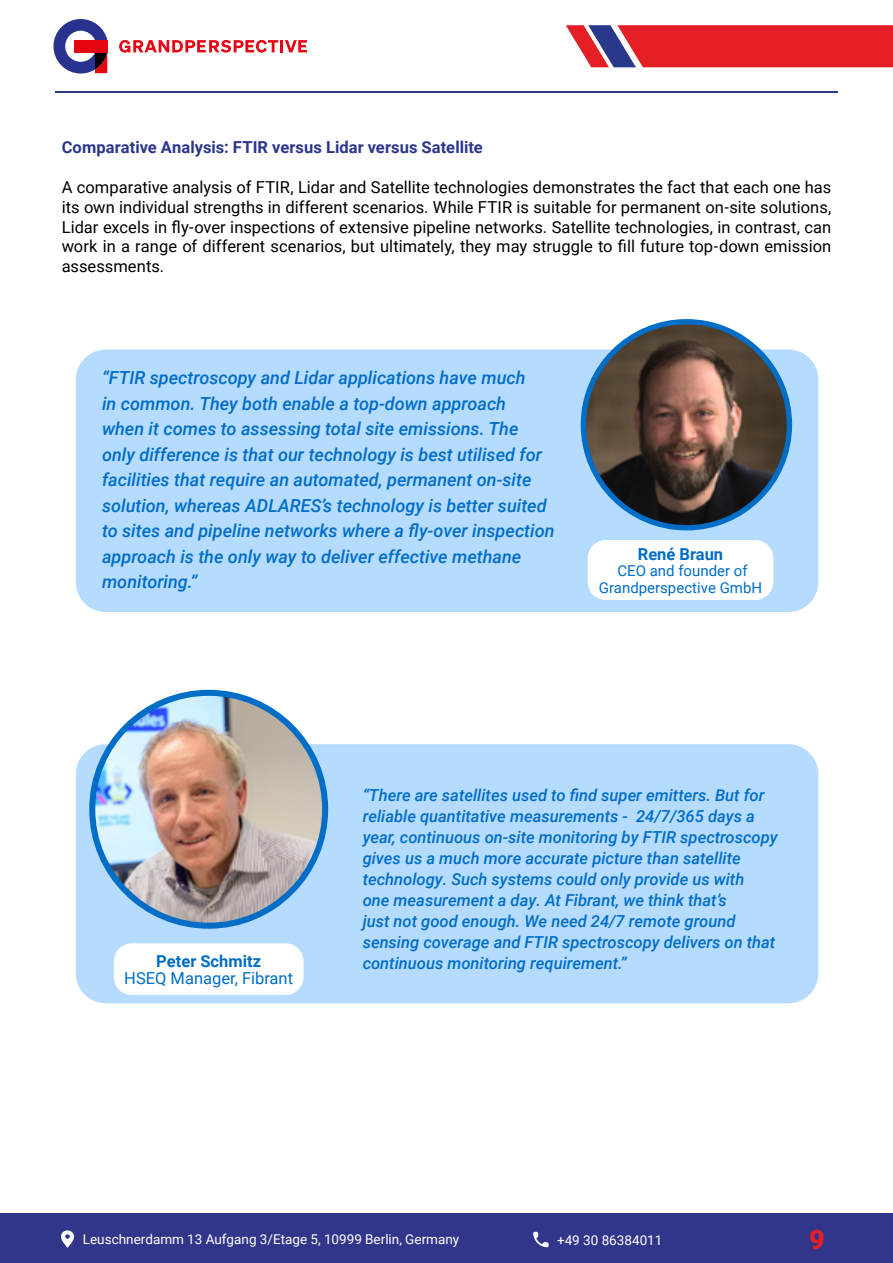
<style>
.page{position:relative;width:893px;height:1263px;background:#fff}
.page>*{position:absolute;margin:0;border:0;box-sizing:border-box;transform-origin:0 0}
.t1{font:900 27px "Roboto";color:#e61e26}
.t2{font:italic 500 18px/25.5px "Roboto";color:#006dc7}
.t3{font:italic 500 16.5px/21px "Roboto";color:#006dc7}
.t4{font:16.5px/19.8px "Roboto";color:#000;text-align:justify}
.t5{font:700 16.5px "Roboto";letter-spacing:.005em;color:#2b368c}
.t6{font:700 16.5px "Roboto";color:#006dc7}
.t7{font:16.5px "Roboto";color:#006dc7}
.t8{font:15px/16.5px "Roboto";color:#006dc7;text-align:center}
.t9{font:13.5px "Roboto";color:#fff}
</style>
<div class="page">
<div style="left:0;top:1213px;width:893px;height:50px;background:#31368a"></div>
<svg style="left:566px;top:25px;width:327px;height:42px"></svg>
<svg style="left:119px;top:40px;width:188px;height:13px"></svg>
<svg style="left:53px;top:19px;width:54px;height:55px"></svg>
<div style="left:74px;top:40px;width:33px;height:12px;background:#e60512"></div>
<hr style="left:55px;top:91px;width:782px;height:2px;background:#293a8b">
<svg style="left:533px;top:1232px;width:16px;height:15px"></svg>
<svg style="left:61px;top:1230px;width:13px;height:18px"></svg>
<div style="left:76px;top:350px;width:742px;height:262px;background:#b5dbff;border-radius:30px"></div>
<div style="left:588px;top:540px;width:185px;height:60px;background:#fff;border-radius:18px"></div>
<div style="left:581px;top:319px;width:211px;height:211px;background:#006dc7;border-radius:50%"></div>
<img style="left:586px;top:324px;width:201px;height:201px;border-radius:100px">
<div style="left:76px;top:744px;width:742px;height:259px;background:#b5dbff;border-radius:30px"></div>
<div style="left:114px;top:943px;width:190px;height:52px;background:#fff;border-radius:18px"></div>
<div style="left:89px;top:690px;width:239px;height:239px;background:#006dc7;border-radius:50%"></div>
<img style="left:95px;top:696px;width:227px;height:227px;border-radius:113px">
<p class="t5" style="left:62px;top:136px;width:423px">Comparative Analysis: FTIR versus Lidar versus Satellite</p>
<p class="t4" style="left:62px;top:177px;width:771px">A comparative analysis of FTIR, Lidar and Satellite technologies demonstrates the fact that each one has its own individual strengths in different scenarios. While FTIR is suitable for permanent on-site solutions, Lidar excels in fly-over inspections of extensive pipeline networks. Satellite technologies, in contrast, can work in a range of different scenarios, but ultimately, they may struggle to fill future top-down emission assessments.</p>
<p class="t2" style="left:102px;top:364px;width:454px">“FTIR spectroscopy and Lidar applications have much<br>in common. They both enable a top-down approach<br>when it comes to assessing total site emissions. The only difference is that our technology is best utilised for facilities that require an automated, permanent on-site solution, whereas ADLARES’s technology is better suited to sites and pipeline networks where a fly-over inspection approach is the only way to deliver effective methane monitoring.”</p>
<p class="t6" style="left:638px;top:542px;width:87px">René Braun</p>
<p class="t8" style="left:599px;top:562px;width:165px">CEO and founder of<br>Grandperspective GmbH</p>
<p class="t3" style="left:363px;top:784px;width:417px">“There are satellites used to find super emitters. But for reliable quantitative measurements - 24/7/365 days a year, continuous on-site monitoring by FTIR spectroscopy gives us a much more accurate picture than satellite technology. Such systems could only provide us with<br>one measurement a day. At Fibrant, we think that’s<br>just not good enough. We need 24/7 remote ground sensing coverage and FTIR spectroscopy delivers on that</p>
<p class="t6" style="left:156px;top:950px;width:106px">Peter Schmitz</p>
<p class="t3" style="left:363px;top:952px;width:266px">continuous monitoring requirement.”</p>
<p class="t7" style="left:124px;top:966px;width:170px">HSEQ Manager, Fibrant</p>
<p class="t9" style="left:83px;top:1230px;width:378px">Leuschnerdamm 13 Aufgang 3/Etage 5, 10999 Berlin, Germany</p>
<p class="t9" style="left:557px;top:1230px;width:107px">+49 30 86384011</p>
<h1 class="t1" style="left:809px;top:1221px;width:17px">9</h1>
</div>
